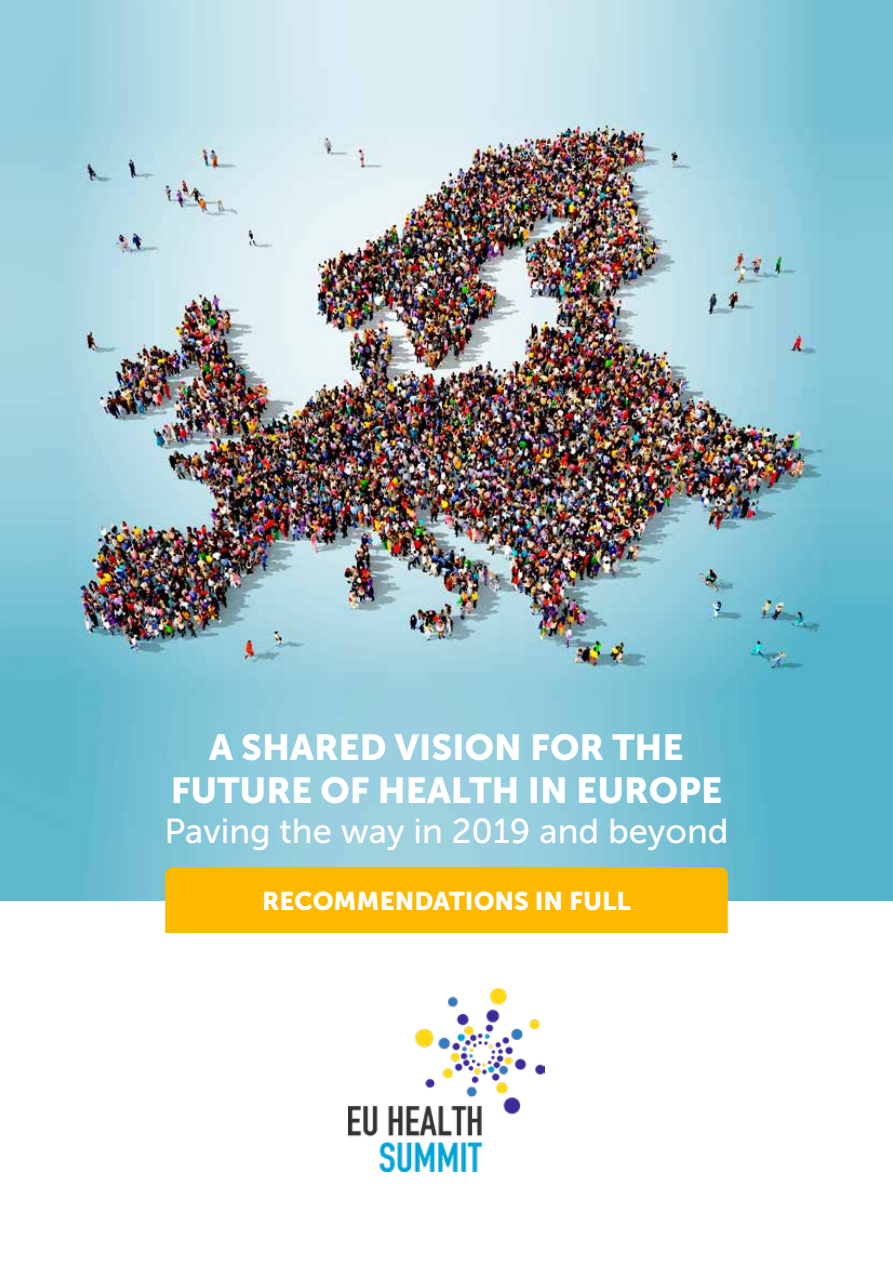
<style>
.page{position:relative;width:893px;height:1263px;background:#fff}
.page>*{position:absolute;margin:0;border:0;box-sizing:border-box;transform-origin:0 0}
.t1{font:36px/43.2px "Museo Sans 900";color:#fff;text-align:center}
.t2{font:34.5px "Museo Sans 500";color:#fff}
.t3{font:25.5px "Museo Sans 900";color:#fff}
</style>
<div class="page">
<img style="left:0;top:0;width:893px;height:900px">
<img style="left:349px;top:988px;width:195px;height:184px">
<div style="left:165px;top:867px;width:563px;height:66px;background:#fcb900"></div>
<p class="t1" style="left:171px;top:726px;width:553px">A SHARED VISION FOR THE<br>FUTURE OF HEALTH IN EUROPE</p>
<p class="t2" style="left:164px;top:812px;width:566px">Paving the way in 2019 and beyond</p>
<p class="t3" style="left:262px;top:886px;width:370px">RECOMMENDATIONS IN FULL</p>
</div>
